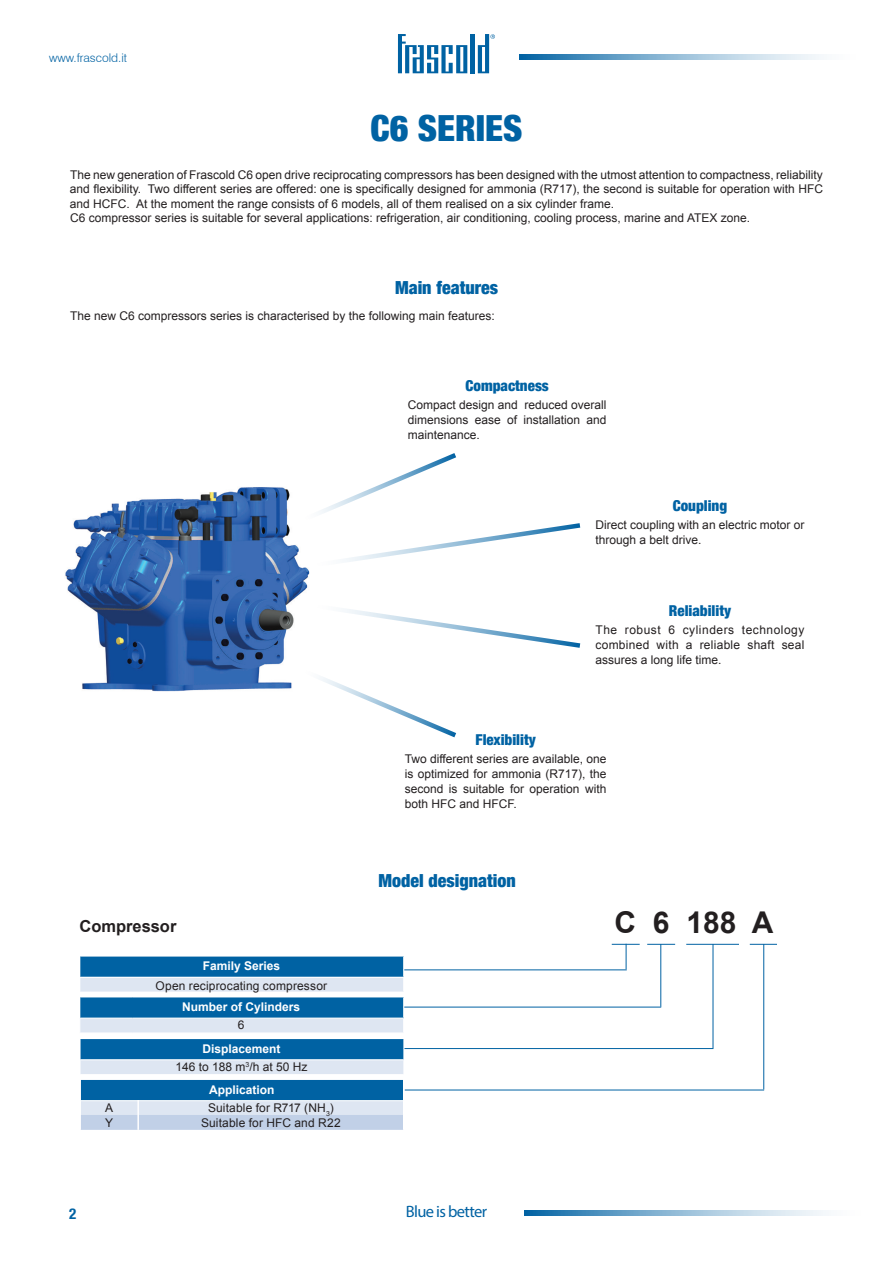
<style>
.page{position:relative;width:893px;height:1263px;background:#fff}
.page>*{position:absolute;margin:0;border:0;box-sizing:border-box;transform-origin:0 0}
.SOTTOTITOLO{font:900 condensed 36px "Helvetica Neue";color:#0062a3}
.SOTTOTITOLO-2{font:700 30px "Arial";color:#231f20}
.SOTTOTITOLO-3{font:900 condensed 18px "Helvetica Neue";color:#0062a3}
.t1{font:16.5px "Myriad Pro";letter-spacing:-.04em;color:#0062a3}
.SOTTOTITOLO-4{font:700 16.5px "Arial";color:#231f20}
.SOTTOTITOLO-5{font:900 condensed 15px "Helvetica Neue";color:#0062a3}
.t2{font:700 condensed 15px "Helvetica Neue";color:#0062a3}
.SOTTOTITOLO-6{font:12px/15px "Arial";color:#231f20;text-align:justify}
.dati_tecnici_intesta{font:12px "Arial";letter-spacing:.015em;color:#231f20}
.t3{font:700 12px "Arial";color:#fff}
.t4{font:300 12px "Swiss 721 BT";color:#0062a3}
</style>
<div class="page">
<div style="left:470px;top:34px;width:5px;height:39px;background:#0062a3"></div>
<svg style="left:398px;top:34px;width:69px;height:39px"></svg>
<svg style="left:478px;top:34px;width:17px;height:39px"></svg>
<svg style="left:520px;top:54px;width:301px;height:6px;background:#8ab6d4"></svg>
<svg style="left:525px;top:1210px;width:301px;height:5px;background:#8ab6d4"></svg>
<img style="left:65px;top:487px;width:245px;height:205px">
<svg style="left:303px;top:669px;width:153px;height:68px"></svg>
<svg style="left:303px;top:453px;width:277px;height:114px"></svg>
<svg style="left:344px;top:609px;width:236px;height:39px"></svg>
<hr style="left:397px;top:969px;width:230px;height:1px;background:#0062a3">
<hr style="left:365px;top:1007px;width:296px;height:1px;background:#0062a3">
<hr style="left:393px;top:1048px;width:320px;height:1px;background:#0062a3">
<hr style="left:380px;top:1090px;width:384px;height:1px;background:#0062a3">
<svg style="left:647px;top:944px;width:28px;height:1px"></svg>
<svg style="left:750px;top:944px;width:27px;height:1px"></svg>
<hr style="left:686px;top:944px;width:53px;height:1px;background:#0062a3">
<svg style="left:612px;top:944px;width:28px;height:25px"></svg>
<hr style="left:660px;top:944px;width:1px;height:63px;background:#0062a3">
<hr style="left:713px;top:944px;width:1px;height:104px;background:#0062a3">
<hr style="left:763px;top:944px;width:1px;height:145px;background:#0062a3">
<div style="left:80px;top:956px;width:324px;height:21px;background:#0062a3"></div>
<div style="left:80px;top:977px;width:324px;height:15px;background:#dee6f2"></div>
<hr style="left:79px;top:977px;width:325px;height:1px;background:#fff">
<svg style="left:403px;top:956px;width:1px;height:35px"></svg>
<hr style="left:79px;top:991px;width:325px;height:2px;background:#fff">
<svg style="left:80px;top:997px;width:324px;height:35px;background:#5f9bc5"></svg>
<svg style="left:80px;top:1039px;width:324px;height:91px;background:#7aaace"></svg>
<p class="t4" style="left:49px;top:51px;width:79px">www.frascold.it</p>
<p class="SOTTOTITOLO" style="left:370px;top:106px;width:154px">C6 SERIES</p>
<p class="SOTTOTITOLO-6" style="left:70px;top:168px;width:754px;line-height:14.4px">The new generation of Frascold C6 open drive reciprocating compressors has been designed with the utmost attention to compactness, reliability and flexibility. Two different series are offered: one is specifically designed for ammonia (R717), the second is suitable for operation with HFC and HCFC. At the moment the range consists of 6 models, all of them realised on a six cylinder frame.</p>
<p class="SOTTOTITOLO-6" style="left:70px;top:211px;width:682px">C6 compressor series is suitable for several applications: refrigeration, air conditioning, cooling process, marine and ATEX zone.</p>
<p class="SOTTOTITOLO-3" style="left:395px;top:276px;width:105px">Main features</p>
<p class="SOTTOTITOLO-6" style="left:70px;top:308px;width:426px">The new C6 compressors series is characterised by the following main features:</p>
<p class="SOTTOTITOLO-5" style="left:465px;top:376px;width:85px">Compactness</p>
<p class="SOTTOTITOLO-6" style="left:408px;top:397px;width:200px">Compact design and reduced overall dimensions ease of installation and maintenance.</p>
<p class="SOTTOTITOLO-5" style="left:673px;top:496px;width:56px">Coupling</p>
<p class="SOTTOTITOLO-6" style="left:595px;top:517px;width:210px">Direct coupling with an electric motor or through a belt drive.</p>
<p class="SOTTOTITOLO-5" style="left:669px;top:602px;width:64px">Reliability</p>
<p class="SOTTOTITOLO-6" style="left:595px;top:623px;width:210px">The robust 6 cylinders technology combined with a reliable shaft seal assures a long life time.</p>
<p class="SOTTOTITOLO-5" style="left:475px;top:730px;width:62px">Flexibility</p>
<p class="SOTTOTITOLO-6" style="left:405px;top:751px;width:203px">Two different series are available, one is optimized for ammonia (R717), the second is suitable for operation with both HFC and HFCF.</p>
<p class="SOTTOTITOLO-4" style="left:80px;top:916px;width:98px">Compressor</p>
<p class="t3" style="left:203px;top:958px;width:79px">Family Series</p>
<p class="dati_tecnici_intesta" style="left:156px;top:978px;width:173px">Open reciprocating compressor</p>
<p class="t3" style="left:182px;top:999px;width:120px">Number of Cylinders</p>
<p class="SOTTOTITOLO-6" style="left:238px;top:1017px;width:8px">6</p>
<p class="t3" style="left:202px;top:1041px;width:80px">Displacement</p>
<p class="SOTTOTITOLO-6" style="left:175px;top:1059px;width:133px">146 to 188 m<sup>3</sup>/h at 50 Hz</p>
<p class="t3" style="left:209px;top:1082px;width:67px">Application</p>
<p class="dati_tecnici_intesta" style="left:105px;top:1100px;width:10px">A</p>
<p class="dati_tecnici_intesta" style="left:208px;top:1100px;width:127px">Suitable for R717 (NH<sub>3</sub>)</p>
<p class="dati_tecnici_intesta" style="left:105px;top:1115px;width:10px">Y</p>
<p class="dati_tecnici_intesta" style="left:201px;top:1115px;width:141px">Suitable for HFC and R22</p>
<p class="SOTTOTITOLO-3" style="left:378px;top:870px;width:139px">Model designation</p>
<p class="t2" style="left:69px;top:1204px;width:9px">2</p>
<h3 class="t1" style="left:406px;top:1201px;width:83px">Blue is better</h3>
<p class="SOTTOTITOLO-2" style="left:615px;top:903px;width:160px">C 6 188 A</p>
</div>
